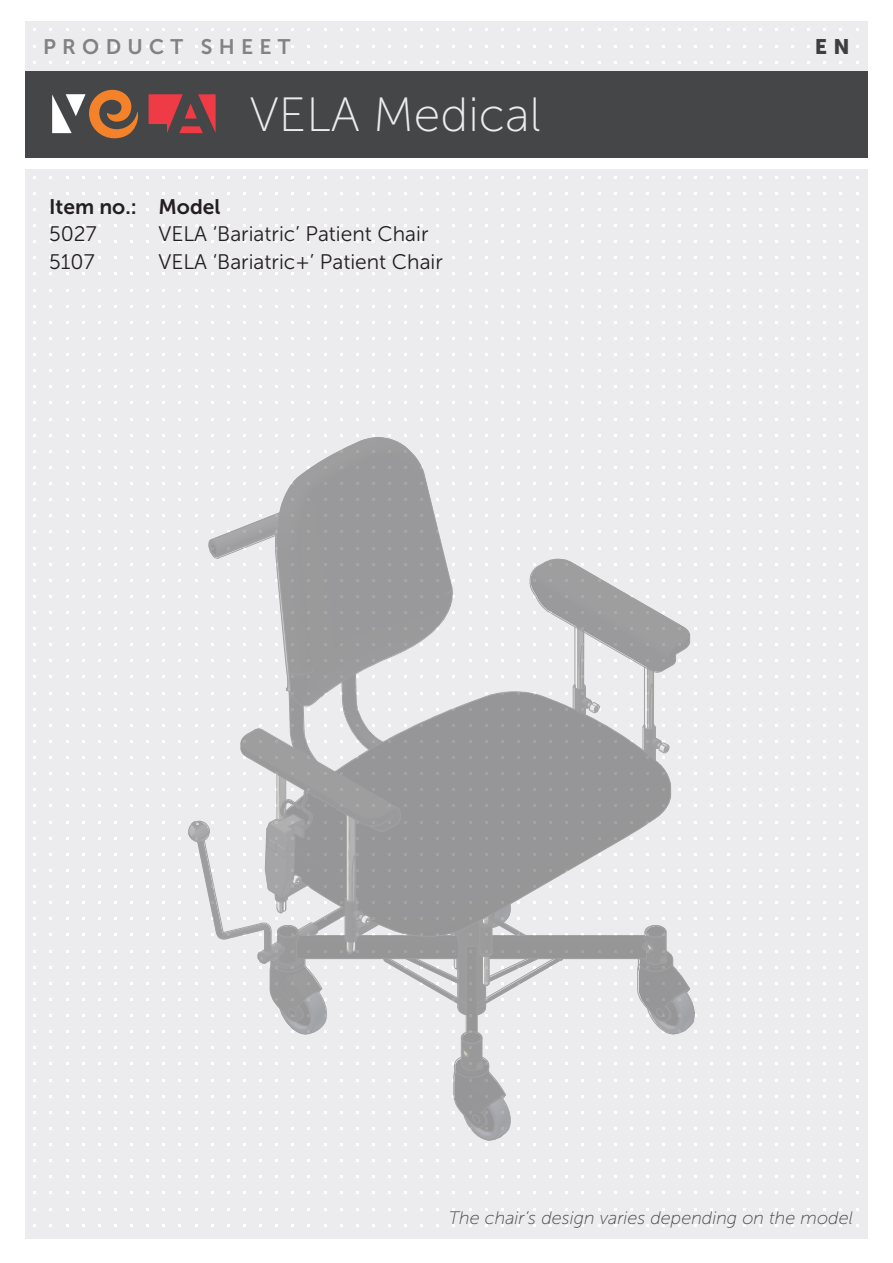
<style>
.page{position:relative;width:893px;height:1263px;background:#fff}
.page>*{position:absolute;margin:0;border:0;box-sizing:border-box;transform-origin:0 0}
.Tilteloverskrift{font:48px "Museo Sans 100";color:#ececee}
.t1{font:21px "Museo Sans 300";color:#231f20}
.t2{font:21px "Museo Sans 700";color:#231f20}
.BRUGERMANUAL{font:21px "Museo Sans 700";letter-spacing:.3em;color:#808285}
.Landekode{font:21px "Museo Sans 900";color:#3e3e3f}
.t3{font:italic 18px "Museo Sans 100";color:#454647}
</style>
<div class="page">
<div style="left:25px;top:169px;width:843px;height:1069px;background:#ececee"></div>
<div style="left:26px;top:22px;width:842px;height:49px;background:#ececee"></div>
<div style="left:26px;top:71px;width:842px;height:86px;background:#454647"></div>
<svg style="left:185px;top:103px;width:12px;height:16px"></svg>
<svg style="left:198px;top:94px;width:18px;height:39px"></svg>
<svg style="left:183px;top:126px;width:20px;height:7px"></svg>
<svg style="left:52px;top:94px;width:34px;height:39px"></svg>
<svg style="left:149px;top:94px;width:34px;height:39px"></svg>
<svg style="left:89px;top:90px;width:49px;height:48px"></svg>
<img style="left:195px;top:450px;width:496px;height:680px">
<svg style="left:410px;top:579px;width:43px;height:94px"></svg>
<svg style="left:410px;top:450px;width:42px;height:137px"></svg>
<svg style="left:560px;top:959px;width:8px;height:9px"></svg>
<svg style="left:410px;top:1004px;width:43px;height:13px"></svg>
<svg style="left:410px;top:959px;width:43px;height:45px"></svg>
<hr style="left:489px;top:958px;width:157px;height:1px;background:#231f20">
<hr style="left:492px;top:935px;width:153px;height:1px;background:#231f20">
<hr style="left:297px;top:958px;width:162px;height:1px;background:#231f20">
<hr style="left:477px;top:947px;width:1px;height:85px;background:#231f20">
<hr style="left:466px;top:946px;width:1px;height:86px;background:#231f20">
<svg style="left:453px;top:931px;width:107px;height:86px"></svg>
<svg style="left:240px;top:724px;width:17px;height:99px"></svg>
<svg style="left:536px;top:559px;width:36px;height:4px"></svg>
<svg style="left:565px;top:562px;width:119px;height:68px"></svg>
<svg style="left:530px;top:563px;width:120px;height:107px"></svg>
<svg style="left:662px;top:626px;width:28px;height:42px"></svg>
<hr style="left:583px;top:632px;width:1px;height:56px;background:#231f20">
<hr style="left:575px;top:627px;width:1px;height:61px;background:#231f20">
<svg style="left:565px;top:643px;width:22px;height:30px"></svg>
<svg style="left:642px;top:659px;width:27px;height:14px"></svg>
<svg style="left:410px;top:673px;width:261px;height:118px"></svg>
<div style="left:410px;top:899px;width:91px;height:39px;background:#969697"></div>
<svg style="left:614px;top:788px;width:57px;height:53px"></svg>
<svg style="left:188px;top:820px;width:36px;height:116px"></svg>
<svg style="left:211px;top:917px;width:46px;height:23px"></svg>
<svg style="left:453px;top:1030px;width:58px;height:116px"></svg>
<svg style="left:630px;top:917px;width:65px;height:117px"></svg>
<svg style="left:660px;top:931px;width:30px;height:102px"></svg>
<svg style="left:501px;top:837px;width:119px;height:86px"></svg>
<svg style="left:477px;top:912px;width:61px;height:95px"></svg>
<svg style="left:208px;top:512px;width:49px;height:53px"></svg>
<svg style="left:257px;top:434px;width:153px;height:600px"></svg>
<p class="BRUGERMANUAL" style="left:43px;top:36px;width:249px">PRODUCT SHEET</p>
<p class="Landekode" style="left:815px;top:35px;width:36px">E N</p>
<p class="Tilteloverskrift" style="left:250px;top:89px;width:293px">VELA Medical</p>
<p class="t2" style="left:49px;top:195px;width:89px">Item no.:</p>
<p class="t2" style="left:158px;top:195px;width:63px">Model</p>
<p class="t1" style="left:49px;top:223px;width:49px">5027</p>
<p class="t1" style="left:158px;top:223px;width:272px">VELA ‘Bariatric’ Patient Chair</p>
<p class="t1" style="left:49px;top:250px;width:47px">5107</p>
<p class="t1" style="left:158px;top:250px;width:286px">VELA ‘Bariatric+’ Patient Chair</p>
<p class="t3" style="left:449px;top:1208px;width:406px">The chair’s design varies depending on the model</p>
</div>
